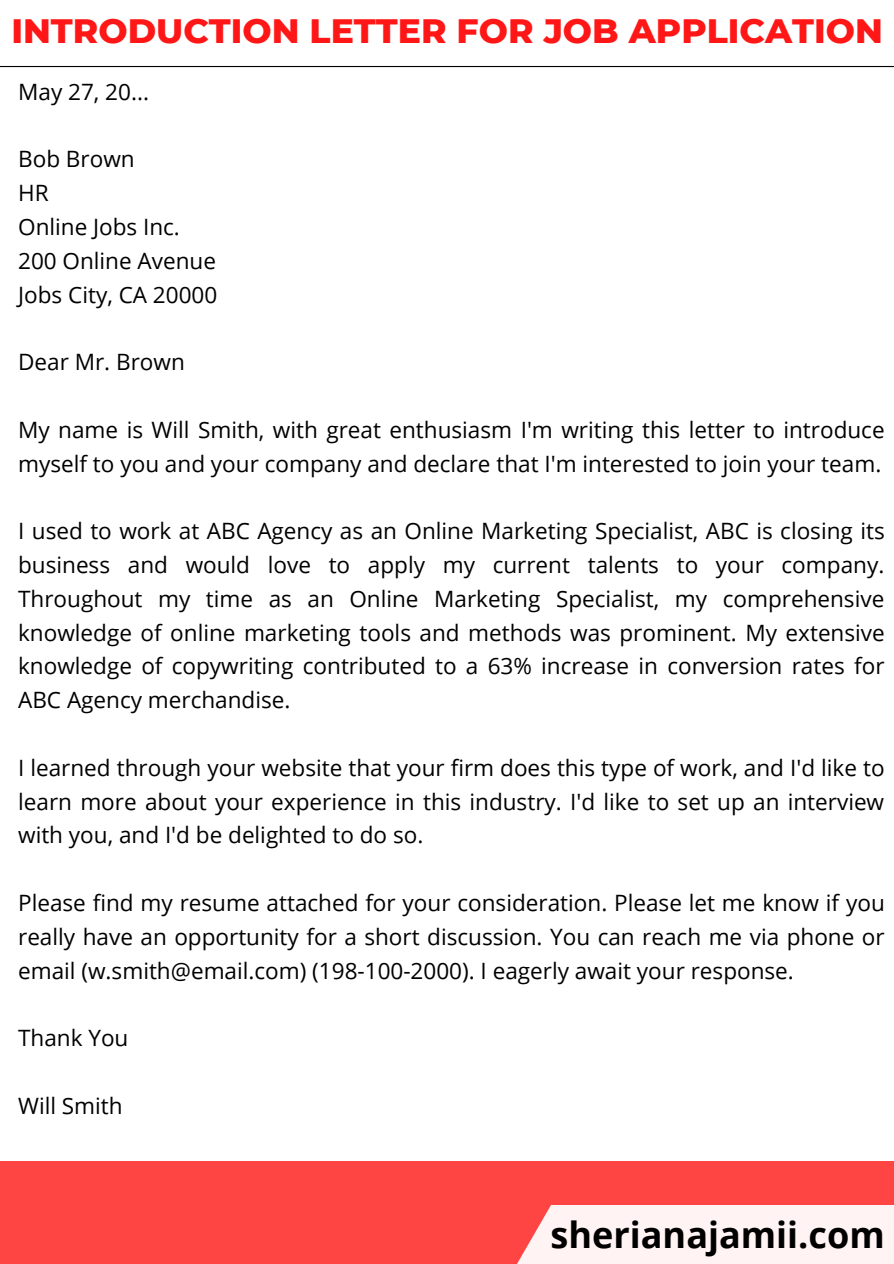
<style>
.page{position:relative;width:894px;height:1264px;background:#fff}
.page>*{position:absolute;margin:0;border:0;box-sizing:border-box;transform-origin:0 0}
.t1{font:700 36px "Open Sans";color:#000}
.t2{font:800 34.5px "Montserrat";color:#ff1616}
.t3{font:22.5px/33.8px "Open Sans";color:#000;text-align:justify}
</style>
<div class="page">
<div style="left:0;top:1160px;width:893px;height:103px;background:#f44"></div>
<div style="left:517px;top:1205px;width:376px;height:58px;background:#fff3f3"></div>
<hr style="left:0;top:66px;width:893px;height:1px;background:#000">
<h2 class="t2" style="left:11px;top:9px;width:872px">INTRODUCTION LETTER FOR JOB APPLICATION</h2>
<p class="t3" style="left:18px;top:74px;width:132px">May 27, 20...</p>
<p class="t3" style="left:18px;top:142px;width:200px;text-align:left">Bob Brown<br>HR<br>Online Jobs Inc.<br>200 Online Avenue<br>Jobs City, CA 20000</p>
<p class="t3" style="left:18px;top:344px;width:168px">Dear Mr. Brown</p>
<p class="t3" style="left:18px;top:412px;width:867px">My name is Will Smith, with great enthusiasm I'm writing this letter to introduce myself to you and your company and declare that I'm interested to join your team.</p>
<p class="t3" style="left:18px;top:513px;width:867px">I used to work at ABC Agency as an Online Marketing Specialist, ABC is closing its business and would love to apply my current talents to your company.<br>Throughout my time as an Online Marketing Specialist, my comprehensive knowledge of online marketing tools and methods was prominent. My extensive knowledge of copywriting contributed to a 63% increase in conversion rates for ABC Agency merchandise.</p>
<p class="t3" style="left:18px;top:750px;width:867px">I learned through your website that your firm does this type of work, and I'd like to learn more about your experience in this industry. I'd like to set up an interview with you, and I'd be delighted to do so.</p>
<p class="t3" style="left:18px;top:885px;width:867px">Please find my resume attached for your consideration. Please let me know if you really have an opportunity for a short discussion. You can reach me via phone or email (w.smith@email.com) (198-100-2000). I eagerly await your response.</p>
<p class="t3" style="left:18px;top:1020px;width:112px">Thank You</p>
<p class="t3" style="left:18px;top:1088px;width:106px">Will Smith</p>
<h1 class="t1" style="left:550px;top:1209px;width:335px">sherianajamii.com</h1>
</div>
